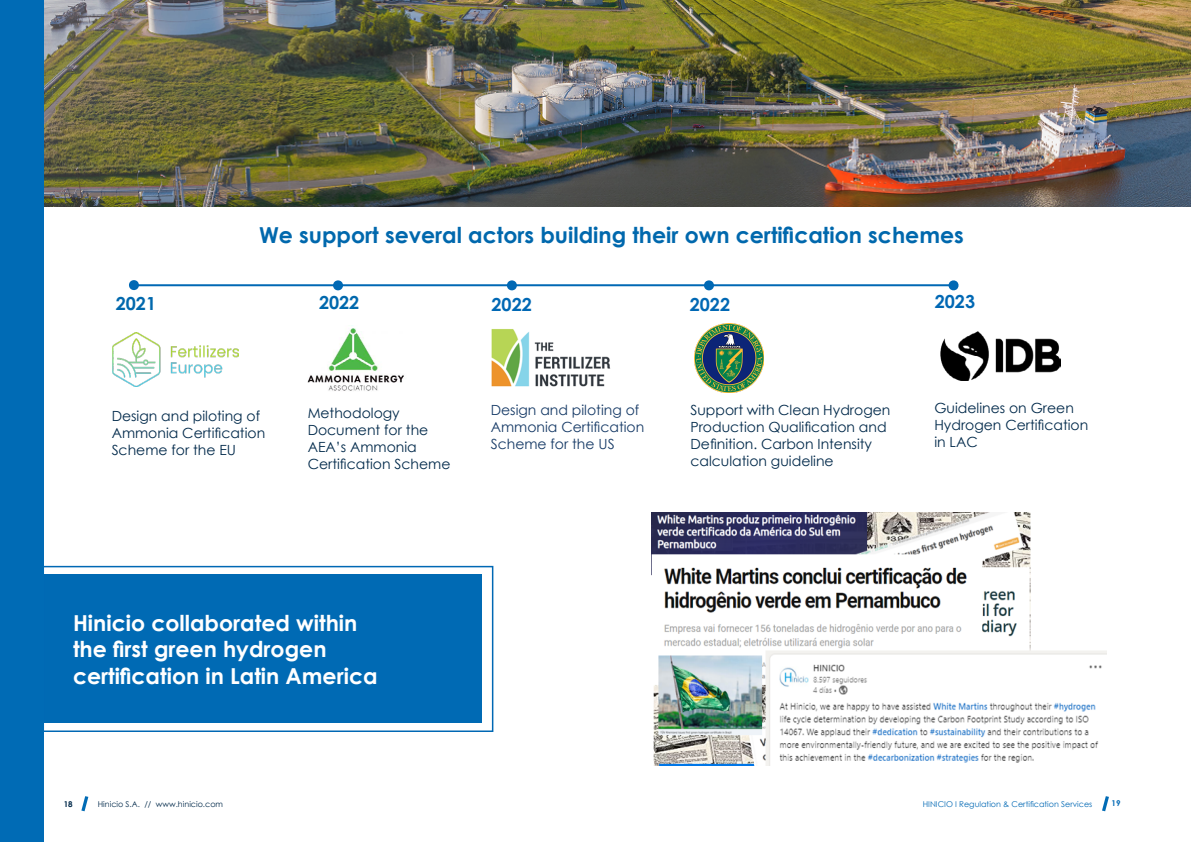
<style>
.page{position:relative;width:1191px;height:842px;background:#fff}
.page>*{position:absolute;margin:0;border:0;box-sizing:border-box;transform-origin:0 0}
.t1{font:700 22px/26.4px "Century Gothic";color:#fff}
.t2{font:700 22px "Century Gothic";color:#0068ad}
.t3{font:700 18px "Century Gothic";color:#0068b4}
.t4{font:700 18px "Century Gothic";color:#0068ad}
.t5{font:14px/16.8px "Century Gothic";color:#00294a}
.t6{font:14px/16.8px "Century Gothic";color:#163a66}
.t7{font:8px "Century Gothic";color:#0068b4}
.t8{font:8px "Century Gothic";color:#00294a}
.t9{font:700 8px "Century Gothic";color:#00294a}
.t10{font:700 8px "Century Gothic";color:#0068b4}
</style>
<div class="page">
<img style="left:308px;top:325px;width:96px;height:66px">
<img style="left:491px;top:329px;width:120px;height:58px">
<img style="left:694px;top:323px;width:69px;height:70px">
<img style="left:112px;top:333px;width:127px;height:54px">
<img style="left:940px;top:332px;width:120px;height:49px">
<hr style="left:133px;top:284px;width:819px;height:2px;background:#0068b4">
<svg style="left:506px;top:280px;width:11px;height:11px"></svg>
<svg style="left:703px;top:280px;width:11px;height:11px"></svg>
<svg style="left:948px;top:280px;width:11px;height:11px"></svg>
<svg style="left:332px;top:280px;width:11px;height:11px"></svg>
<svg style="left:129px;top:280px;width:10px;height:11px"></svg>
<img style="left:43px;top:0;width:1148px;height:206px">
<div style="left:40px;top:574px;width:442px;height:149px;background:#006ab4"></div>
<img style="left:652px;top:512px;width:454px;height:254px">
<svg style="left:81px;top:796px;width:7px;height:15px"></svg>
<svg style="left:1102px;top:796px;width:7px;height:15px"></svg>
<div style="left:43px;top:566px;width:450px;height:166px;border:2px solid #0068b4"></div>
<div style="left:0;top:0;width:43px;height:842px;background:#006bb5"></div>
<h1 class="t2" style="left:259px;top:219px;width:706px">We support several actors building their own certification schemes</h1>
<p class="t4" style="left:116px;top:290px;width:42px">2021</p>
<p class="t4" style="left:319px;top:289px;width:42px">2022</p>
<p class="t3" style="left:491px;top:291px;width:42px">2022</p>
<p class="t3" style="left:690px;top:291px;width:42px">2022</p>
<p class="t3" style="left:934px;top:288px;width:42px">2023</p>
<p class="t5" style="left:112px;top:407px;width:155px">Design and piloting of<br>Ammonia Certification<br>Scheme for the EU</p>
<p class="t5" style="left:690px;top:402px;width:201px">Support with Clean Hydrogen<br>Production Qualification and<br>Definition. Carbon Intensity calculation guideline</p>
<p class="t5" style="left:934px;top:399px;width:155px">Guidelines on Green<br>Hydrogen Certification in LAC</p>
<p class="t5" style="left:308px;top:404px;width:144px">Methodology<br>Document for the<br>AEA’s Ammonia<br>Certification Scheme</p>
<p class="t6" style="left:491px;top:402px;width:155px">Design and piloting of<br>Ammonia Certification<br>Scheme for the US</p>
<h1 class="t1" style="left:73px;top:609px;width:306px">Hinicio collaborated within the first green hydrogen certification in Latin America</h1>
<p class="t9" style="left:64px;top:798px;width:10px">18</p>
<p class="t8" style="left:98px;top:798px;width:127px">Hinicio S.A. // www.hinicio.com</p>
<p class="t7" style="left:922px;top:798px;width:171px">HINICIO I Regulation &amp; Certification Services</p>
<p class="t10" style="left:1111px;top:797px;width:10px">19</p>
</div>
